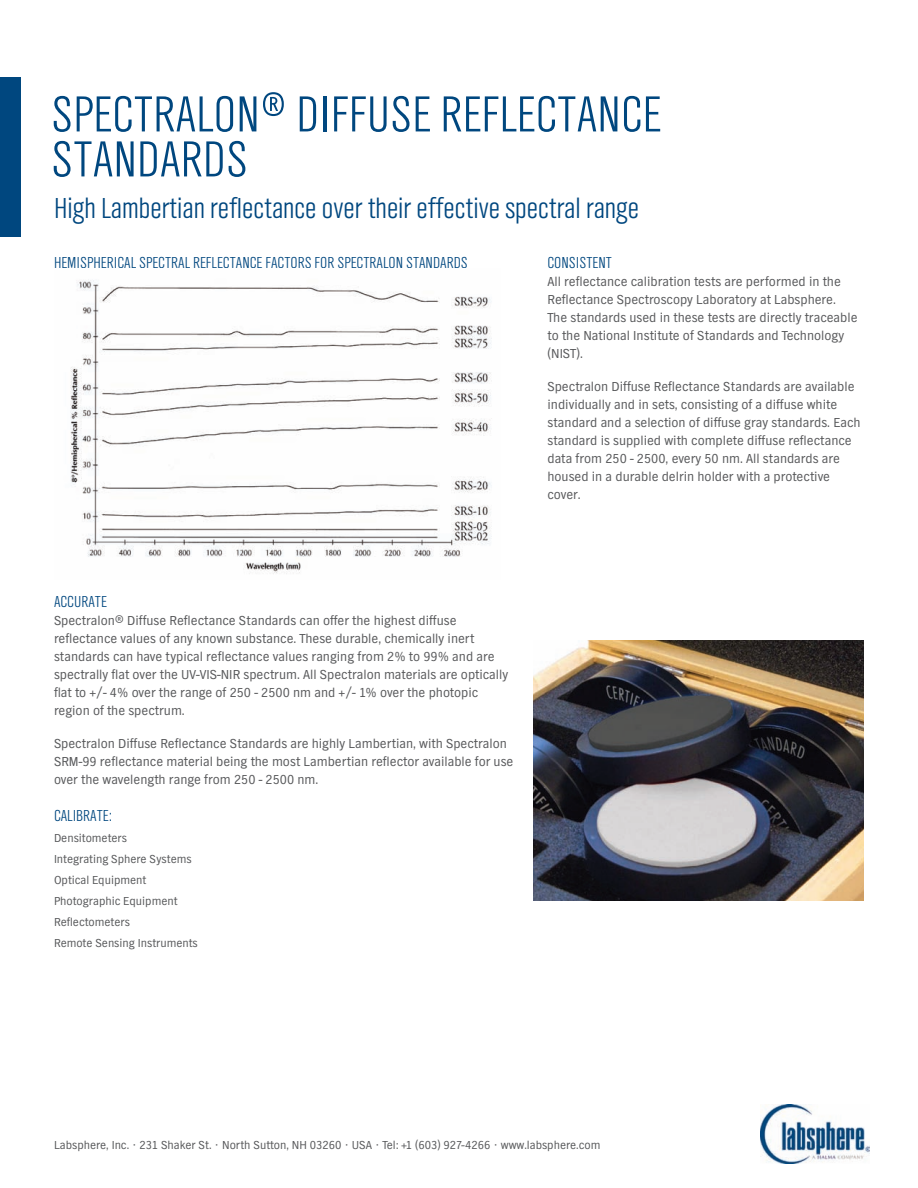
<style>
.page{position:relative;width:918px;height:1188px;background:#fff}
.page>*{position:absolute;margin:0;border:0;box-sizing:border-box;transform-origin:0 0}
.t1{font:52.5px/45px "TV Nord EFOP Light Con";color:#00477f}
.t2{font:30px "TV Nord EFOP Light Con";color:#00477f}
.t3{font:16.5px "TV Nord EFOP Light Con";color:#00477f}
.t4{font:13.5px/18px "TV Nord EF";color:#57585a}
.t5{font:12px/21px "TV Nord EF";color:#57585a}
</style>
<div class="page">
<div style="left:0;top:77px;width:20px;height:160px;background:#00477f"></div>
<img style="left:70px;top:280px;width:422px;height:294px">
<img style="left:534px;top:640px;width:330px;height:260px">
<img style="left:761px;top:1105px;width:109px;height:58px">
<h1 class="t1" style="left:51px;top:93px;width:612px">SPECTRALON® DIFFUSE REFLECTANCE<br>STANDARDS</h1>
<h2 class="t2" style="left:54px;top:193px;width:587px">HIGH LAMBERTIAN REFLECTANCE OVER THEIR EFFECTIVE SPECTRAL RANGE</h2>
<p class="t3" style="left:54px;top:254px;width:407px">HEMISPHERICAL SPECTRAL REFLECTANCE FACTORS FOR SPECTRALON STANDARDS</p>
<p class="t3" style="left:548px;top:254px;width:66px">CONSISTENT</p>
<p class="t4" style="left:548px;top:273px;width:312px">All reflectance calibration tests are performed in the Reflectance Spectroscopy Laboratory at Labsphere.<br>The standards used in these tests are directly traceable to the National Institute of Standards and Technology (NIST).</p>
<p class="t4" style="left:548px;top:378px;width:315px">Spectralon Diffuse Reflectance Standards are available individually and in sets, consisting of a diffuse white standard and a selection of diffuse gray standards. Each standard is supplied with complete diffuse reflectance data from 250 - 2500, every 50 nm. All standards are housed in a durable delrin holder with a protective cover.</p>
<p class="t3" style="left:54px;top:593px;width:54px">ACCURATE</p>
<p class="t4" style="left:54px;top:611px;width:456px">Spectralon® Diffuse Reflectance Standards can offer the highest diffuse reflectance values of any known substance. These durable, chemically inert standards can have typical reflectance values ranging from 2% to 99% and are spectrally flat over the UV-VIS-NIR spectrum. All Spectralon materials are optically flat to +/- 4% over the range of 250 - 2500 nm and +/- 1% over the photopic region of the spectrum.</p>
<p class="t4" style="left:54px;top:734px;width:461px">Spectralon Diffuse Reflectance Standards are highly Lambertian, with Spectralon<br>SRM-99 reflectance material being the most Lambertian reflector available for use over the wavelength range from 250 - 2500 nm.</p>
<p class="t3" style="left:54px;top:807px;width:59px">CALIBRATE:</p>
<p class="t5" style="left:54px;top:828px;width:145px">Densitometers<br>Integrating Sphere Systems<br>Optical Equipment<br>Photographic Equipment<br>Reflectometers<br>Remote Sensing Instruments</p>
<p class="t5" style="left:54px;top:1134px;width:548px">Labsphere, Inc. • 231 Shaker St. • North Sutton, NH 03260 • USA • Tel: +1 (603) 927-4266 • www.labsphere.com</p>
</div>
